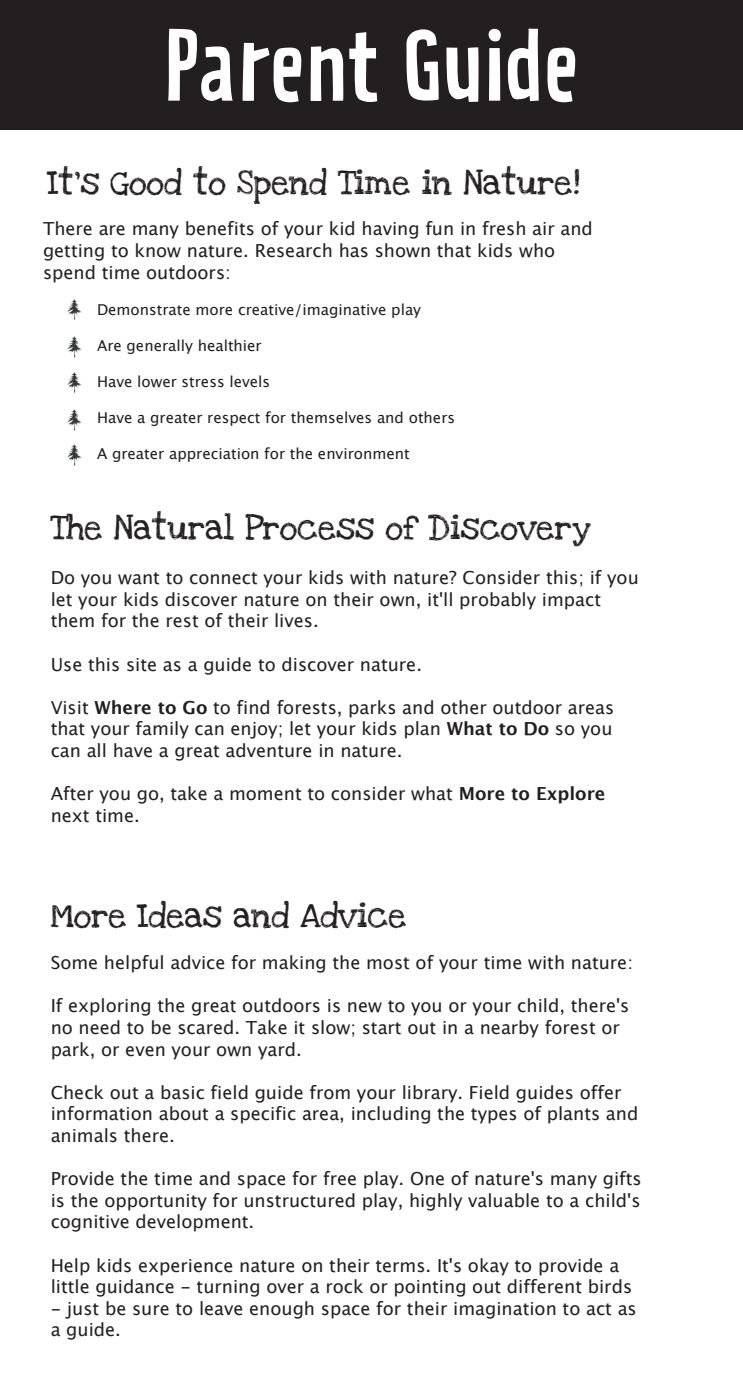
<style>
.page{position:relative;width:743px;height:1382px;background:#fff}
.page>*{position:absolute;margin:0;border:0;box-sizing:border-box;transform-origin:0 0}
.t1{font:90px "Prater Sans OT";color:#fff}
.t2{font:25.5px "Love Ya Like A Sister";color:#231f20}
.t3{font:18px/21.6px "Lucida Grande";color:#231f20}
.t4{font:15px "Lucida Grande";color:#231f20}
.s1{font-weight:700}
</style>
<div class="page">
<div style="left:0;top:0;width:743px;height:129px;background:#231f20"></div>
<img style="left:67px;top:298px;width:14px;height:22px">
<img style="left:67px;top:336px;width:14px;height:22px">
<img style="left:67px;top:371px;width:14px;height:22px">
<img style="left:67px;top:409px;width:14px;height:22px">
<img style="left:67px;top:444px;width:14px;height:22px">
<h1 class="t1" style="left:164px;top:12px;width:415px">Parent Guide</h1>
<h2 class="t2" style="left:47px;top:164px;width:534px">It’s Good to Spend Time in Nature!</h2>
<p class="t3" style="left:43px;top:218px;width:551px">There are many benefits of your kid having fun in fresh air and getting to know nature. Research has shown that kids who spend time outdoors:</p>
<p class="t4" style="left:97px;top:300px;width:325px">Demonstrate more creative/imaginative play</p>
<p class="t4" style="left:97px;top:336px;width:166px">Are generally healthier</p>
<p class="t4" style="left:97px;top:372px;width:175px">Have lower stress levels</p>
<p class="t4" style="left:97px;top:408px;width:359px">Have a greater respect for themselves and others</p>
<p class="t4" style="left:97px;top:444px;width:314px">A greater appreciation for the environment</p>
<h2 class="t2" style="left:50px;top:509px;width:542px">The Natural Process of Discovery</h2>
<p class="t3" style="left:51px;top:567px;width:589px">Do you want to connect your kids with nature? Consider this; if you let your kids discover nature on their own, it'll probably impact them for the rest of their lives.</p>
<p class="t3" style="left:51px;top:653px;width:373px">Use this site as a guide to discover nature.</p>
<p class="t3" style="left:51px;top:697px;width:565px;text-align:justify">Visit <span class="s1">Where to Go</span> to find forests, parks and other outdoor areas that your family can enjoy; let your kids plan <span class="s1">What to Do</span> so you can all have a great adventure in nature.</p>
<p class="t3" style="left:51px;top:783px;width:556px">After you go, take a moment to consider what <span class="s1">More to Explore </span>next time.</p>
<h2 class="t2" style="left:50px;top:896px;width:357px">More Ideas and Advice</h2>
<p class="t3" style="left:51px;top:952px;width:584px">Some helpful advice for making the most of your time with nature:</p>
<p class="t3" style="left:51px;top:995px;width:580px">If exploring the great outdoors is new to you or your child, there's no need to be scared. Take it slow; start out in a nearby forest or park, or even your own yard.</p>
<p class="t3" style="left:51px;top:1081px;width:589px">Check out a basic field guide from your library. Field guides offer information about a specific area, including the types of plants and animals there.</p>
<p class="t3" style="left:51px;top:1168px;width:592px;text-align:justify">Provide the time and space for free play. One of nature's many gifts is the opportunity for unstructured play, highly valuable to a child's cognitive development.</p>
<p class="t3" style="left:51px;top:1254px;width:583px">Help kids experience nature on their terms. It's okay to provide a little guidance - turning over a rock or pointing out different birds</p>
<p class="t3" style="left:51px;top:1297px;width:587px">- just be sure to leave enough space for their imagination to act as a guide.</p>
</div>
